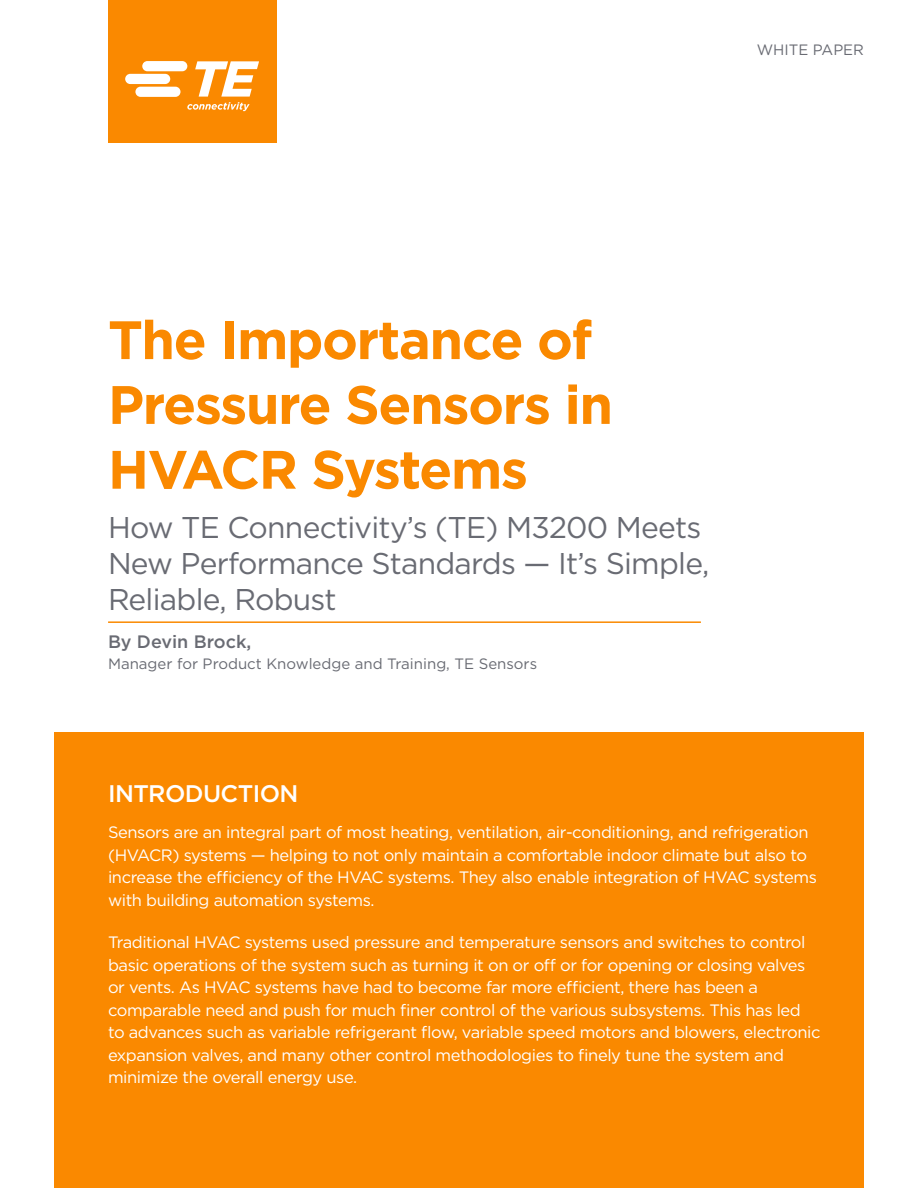
<style>
.page{position:relative;width:918px;height:1188px;background:#fff}
.page>*{position:absolute;margin:0;border:0;box-sizing:border-box;transform-origin:0 0}
.t1{font:700 54px/64.8px "Gotham";letter-spacing:-.025em;color:#fa8900}
.t2{font:30px/36px "Gotham";letter-spacing:-.025em;color:#696b73}
.Intro_Heading{font:500 24px "Gotham";letter-spacing:-.025em;color:#fff}
.t3{font:500 18px "Gotham";color:#696b73}
.Intro_Copy{font:16.5px/22.5px "Gotham";letter-spacing:-.025em;color:#fff}
.Body_Text{font:15px "Gotham";color:#696b73}
</style>
<div class="page">
<div style="left:54px;top:732px;width:810px;height:456px;background:#fa8900"></div>
<div style="left:108px;top:0;width:168px;height:143px;background:#fa8900"></div>
<svg style="left:125px;top:61px;width:134px;height:50px"></svg>
<hr style="left:108px;top:621px;width:593px;height:2px;background:#fa8900">
<p class="Body_Text" style="left:757px;top:40px;width:109px">WHITE PAPER</p>
<p class="t1" style="left:108px;top:307px;width:507px">The Importance of<br>Pressure Sensors in<br>HVACR Systems</p>
<p class="t2" style="left:108px;top:509px;width:603px">How TE Connectivity’s (TE) M3200 Meets<br>New Performance Standards — It’s Simple,<br>Reliable, Robust</p>
<p class="t3" style="left:108px;top:630px;width:145px">By Devin Brock,</p>
<p class="Body_Text" style="left:108px;top:654px;width:431px">Manager for Product Knowledge and Training, TE Sensors</p>
<p class="Intro_Heading" style="left:108px;top:778px;width:192px">INTRODUCTION</p>
<p class="Intro_Copy" style="left:108px;top:821px;width:711px">Sensors are an integral part of most heating, ventilation, air-conditioning, and refrigeration (HVACR) systems — helping to not only maintain a comfortable indoor climate but also to increase the efficiency of the HVAC systems. They also enable integration of HVAC systems with building automation systems.</p>
<p class="Intro_Copy" style="left:108px;top:931px;width:714px">Traditional HVAC systems used pressure and temperature sensors and switches to control basic operations of the system such as turning it on or off or for opening or closing valves or vents. As HVAC systems have had to become far more efficient, there has been a comparable need and push for much finer control of the various subsystems. This has led to advances such as variable refrigerant flow, variable speed motors and blowers, electronic expansion valves, and many other control methodologies to finely tune the system and minimize the overall energy use.</p>
</div>
